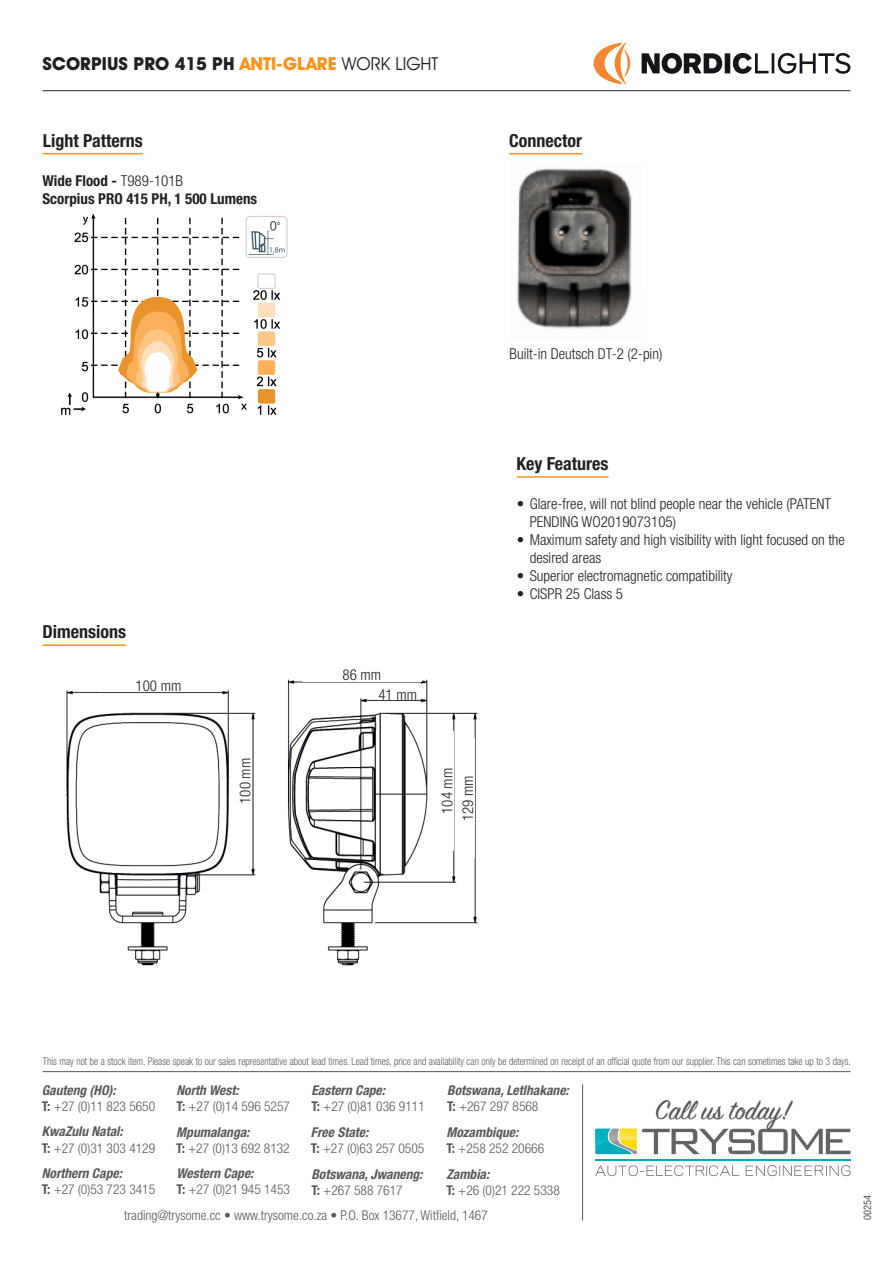
<style>
.page{position:relative;width:893px;height:1263px;background:#fff}
.page>*{position:absolute;margin:0;border:0;box-sizing:border-box;transform-origin:0 0}
.t1{font:30px "Sign Painter House Script";color:#57585a}
.t2{font:700 condensed 18px "Helvetica Neue";color:#231f20}
.t3{font:700 18px "Avant Garde IT Cby BT";color:#231f20}
.t4{font:300 condensed 15px/18px "Helvetica Neue";color:#231f20}
.t5{font:700 condensed 15px/18px "Helvetica Neue";color:#231f20}
.t6{font:300 condensed 13.5px/16.2px "Helvetica Neue";color:#57585a}
.t7{font:italic 700 condensed 13.5px/16.2px "Helvetica Neue";color:#57585a}
.t8{font:300 condensed 10.65px "Helvetica Neue";color:#57585a;scale:.91 1}
.t9{font:condensed 10.5px "Helvetica Neue";color:#57585a}
.s1{color:#f7931d}
.s2{font-weight:400}
.s3{font-weight:300}
.s4{font-weight:700;font-style:italic}
.s5{font-weight:700}
.s6{font-style:normal}
.s7{font-weight:300;font-style:normal}
</style>
<div class="page">
<img style="left:66px;top:679px;width:412px;height:287px">
<hr style="left:582px;top:1084px;width:1px;height:136px;background:#57585a">
<hr style="left:595px;top:1159px;width:255px;height:2px;background:#00acb9">
<svg style="left:746px;top:1165px;width:104px;height:11px"></svg>
<svg style="left:595px;top:1165px;width:144px;height:11px"></svg>
<svg style="left:595px;top:1129px;width:255px;height:25px"></svg>
<img style="left:619px;top:1129px;width:18px;height:11px">
<hr style="left:43px;top:1071px;width:807px;height:1px;background:#57585a">
<hr style="left:43px;top:90px;width:807px;height:1px;background:#231f20">
<svg style="left:642px;top:53px;width:208px;height:21px"></svg>
<svg style="left:594px;top:43px;width:36px;height:41px"></svg>
<hr style="left:43px;top:153px;width:100px;height:1px;background:#f7931d">
<hr style="left:509px;top:153px;width:73px;height:1px;background:#f7931d">
<hr style="left:43px;top:644px;width:83px;height:2px;background:#f7931d">
<img style="left:517px;top:168px;width:115px;height:161px">
<img style="left:60px;top:213px;width:228px;height:202px">
<div style="left:99px;top:678px;width:119px;height:14px;background:#fff"></div>
<div style="left:302px;top:667px;width:119px;height:14px;background:#fff"></div>
<div style="left:378px;top:688px;width:39px;height:12px;background:#fff"></div>
<div style="left:439px;top:731px;width:14px;height:119px;background:#fff"></div>
<div style="left:460px;top:739px;width:14px;height:119px;background:#fff"></div>
<div style="left:238px;top:721px;width:14px;height:119px;background:#fff"></div>
<hr style="left:517px;top:476px;width:92px;height:2px;background:#f7931d">
<h2 class="t3" style="left:43px;top:53px;width:397px">SCORPIUS PRO 415 PH <span class="s1">ANTI-GLARE</span> <span class="s2">WORK LIGHT</span></h2>
<h2 class="t2" style="left:43px;top:130px;width:101px">Light Patterns</h2>
<h2 class="t2" style="left:509px;top:130px;width:74px">Connector</h2>
<p class="t5" style="left:43px;top:172px;width:216px">Wide Flood - <span class="s3">T989-101B<br></span>Scorpius PRO 415 PH, 1 500 Lumens</p>
<p class="t4" style="left:510px;top:345px;width:154px">Built-in Deutsch DT-2 (2-pin)</p>
<h2 class="t2" style="left:43px;top:621px;width:85px">Dimensions</h2>
<p class="t4" style="left:135px;top:676px;width:47px">100 mm</p>
<p class="t4" style="left:378px;top:665px;width:40px;line-height:19.4px;text-indent:-36px">86 mm<br>41 mm</p>
<p class="t4" style="left:236px;top:804px;width:47px;rotate:-90deg">100 mm</p>
<p class="t4" style="left:437px;top:821px;width:55px;line-height:20.9px;text-align:center;rotate:-90deg">104 mm<br>129 mm</p>
<h2 class="t2" style="left:517px;top:453px;width:93px">Key Features</h2>
<p class="t4" style="left:530px;top:495px;width:303px;text-indent:-13px">• Glare-free, will not blind people near the vehicle (PATENT<br>PENDING WO2019073105)</p>
<p class="t4" style="left:530px;top:531px;width:317px;text-indent:-13px">• Maximum safety and high visibility with light focused on the desired areas</p>
<p class="t4" style="left:517px;top:567px;width:217px">• Superior electromagnetic compatibility</p>
<p class="t4" style="left:517px;top:585px;width:108px">• CISPR 25 Class 5</p>
<p class="t8" style="left:43px;top:1055px;width:889px">This may not be a stock item. Please speak to our sales representative about lead times. Lead times, price and availability can only be determined on receipt of an official quote from our supplier. This can sometimes take up to 3 days.</p>
<p class="t6" style="left:42px;top:1081px;width:115px"><span class="s4">Gauteng (HO):<br></span><span class="s5">T:</span> +27 (0)11 823 5650</p>
<p class="t6" style="left:177px;top:1082px;width:115px"><span class="s4">North West:<br></span><span class="s5">T:</span> +27 (0)14 596 5257</p>
<p class="t6" style="left:311px;top:1082px;width:115px"><span class="s4">Eastern Cape:<br></span><span class="s5">T:</span> +27 (0)81 036 9111</p>
<p class="t7" style="left:447px;top:1082px;width:123px">Botswana, Letlhakane:<br><span class="s6">T:</span> <span class="s7">+267 297 8568</span></p>
<p class="t6" style="left:42px;top:1123px;width:115px"><span class="s4">KwaZulu Natal:<br></span><span class="s5">T:</span> +27 (0)31 303 4129</p>
<p class="t6" style="left:176px;top:1124px;width:115px"><span class="s4">Mpumalanga:<br></span><span class="s5">T:</span> +27 (0)13 692 8132</p>
<p class="t6" style="left:311px;top:1124px;width:115px"><span class="s4">Free State:<br></span><span class="s5">T:</span> +27 (0)63 257 0505</p>
<p class="t6" style="left:446px;top:1124px;width:99px"><span class="s4">Mozambique:<br></span><span class="s5">T:</span> +258 252 20666</p>
<p class="t6" style="left:42px;top:1165px;width:115px"><span class="s4">Northern Cape:<br></span><span class="s5">T:</span> +27 (0)53 723 3415</p>
<p class="t6" style="left:177px;top:1165px;width:115px"><span class="s4">Western Cape:<br></span><span class="s5">T:</span> +27 (0)21 945 1453</p>
<p class="t6" style="left:446px;top:1165px;width:115px"><span class="s4">Zambia:<br></span><span class="s5">T:</span> +26 (0)21 222 5338</p>
<p class="t7" style="left:311px;top:1165px;width:113px">Botswana, Jwaneng:<br><span class="s6">T:</span> <span class="s7">+267 588 7617</span></p>
<p class="t6" style="left:124px;top:1207px;width:365px">trading@trysome.cc • www.trysome.co.za • P.O. Box 13677, Witfield, 1467</p>
<h1 class="t1" style="left:655px;top:1091px;width:137px">Call us today!</h1>
<p class="t9" style="left:861px;top:1220px;width:27px;rotate:-90deg">00254</p>
</div>
